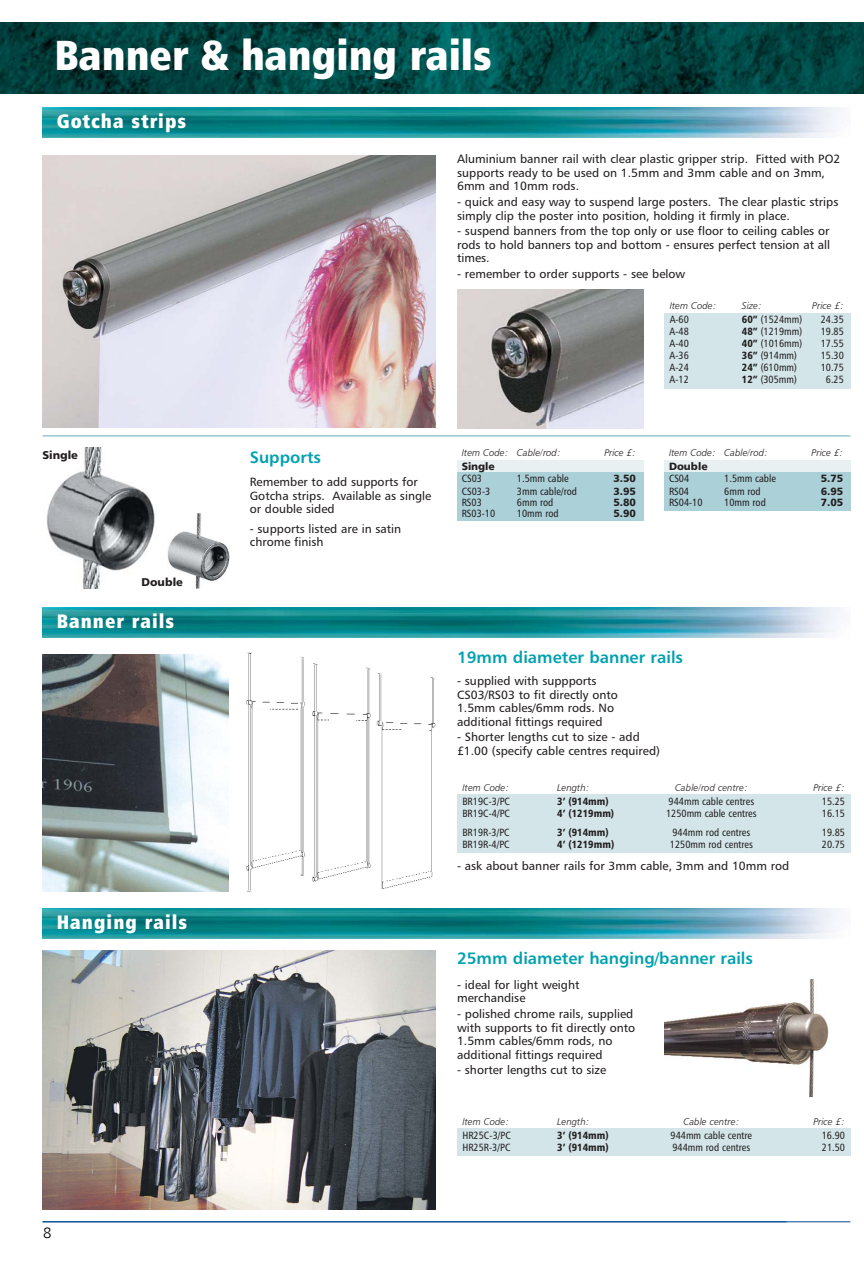
<style>
.page{position:relative;width:864px;height:1263px;background:#fff}
.page>*{position:absolute;margin:0;border:0;box-sizing:border-box;transform-origin:0 0}
.t1{font:42px "Humanist 777 BT Extra Black Cond B";color:#fff}
.t2{font:19.5px "Humanist 777 BT Extra Black Cond B";letter-spacing:.055em;color:#fff}
.t3{font:16.5px "Humanist 777 BT Bold B";color:#00a1b0}
.t4{font:15px "Humanist 777 BT Light B";color:#000}
.t5{font:12px/13.5px "Humanist 777 BT Roman B";color:#231f20}
.t6{font:11.25px "Humanist 777 BT Black B";color:#231f20}
.t7{font:10.5px "Humanist 777 BT Roman Condensed B";color:#231f20}
.t8{font:10.5px "Humanist 777 BT Black Condensed B";color:#231f20}
.t9{font:10.5px/12.6px "Humanist 777 BT Black B";color:#231f20}
.t10{font:9.75px "Humanist 777 BT Light Italic B";color:#231f20}
.s1{font-family:"Humanist 777 BT Black Condensed B"}
.s2{font-family:"Humanist 777 BT Roman Condensed B"}
</style>
<div class="page">
<hr style="left:43px;top:1221px;width:807px;height:1px;background:#004990">
<img style="left:43px;top:108px;width:797px;height:29px">
<img style="left:0;top:23px;width:864px;height:71px">
<div style="left:664px;top:313px;width:186px;height:75px;background:#d3e5e9"></div>
<img style="left:46px;top:447px;width:109px;height:141px">
<img style="left:167px;top:513px;width:63px;height:75px">
<div style="left:457px;top:460px;width:186px;height:43px;background:#e8f0f2"></div>
<div style="left:457px;top:472px;width:186px;height:49px;background:#abd0d8"></div>
<img style="left:43px;top:156px;width:393px;height:271px">
<img style="left:457px;top:290px;width:186px;height:139px">
<img style="left:43px;top:608px;width:797px;height:29px">
<div style="left:457px;top:794px;width:393px;height:59px;background:#d3e5e9"></div>
<img style="left:246px;top:652px;width:190px;height:240px">
<hr style="left:43px;top:435px;width:807px;height:2px;background:#97c7d1">
<img style="left:43px;top:654px;width:186px;height:237px">
<img style="left:43px;top:908px;width:797px;height:30px">
<div style="left:457px;top:1128px;width:393px;height:27px;background:#d3e5e9"></div>
<img style="left:43px;top:950px;width:393px;height:259px">
<div style="left:664px;top:460px;width:186px;height:43px;background:#e8f0f2"></div>
<div style="left:664px;top:472px;width:186px;height:39px;background:#abd0d8"></div>
<img style="left:664px;top:979px;width:165px;height:117px">
<p class="t1" style="left:55px;top:37px;width:439px">Banner &amp; hanging rails</p>
<p class="t2" style="left:57px;top:113px;width:131px">Gotcha strips</p>
<p class="t6" style="left:43px;top:450px;width:37px">Single</p>
<p class="t6" style="left:142px;top:577px;width:43px">Double</p>
<p class="t2" style="left:57px;top:613px;width:119px">Banner rails</p>
<p class="t2" style="left:57px;top:913px;width:132px">Hanging rails</p>
<p class="t4" style="left:43px;top:1223px;width:10px">8</p>
<p class="t3" style="left:250px;top:450px;width:73px">Supports</p>
<p class="t5" style="left:250px;top:476px;width:183px">Remember to add supports for<br>Gotcha strips. Available as single or double sided</p>
<p class="t5" style="left:250px;top:522px;width:153px">- supports listed are in satin chrome finish</p>
<p class="t5" style="left:457px;top:153px;width:385px">Aluminium banner rail with clear plastic gripper strip. Fitted with PO2 supports ready to be used on 1.5mm and 3mm cable and on 3mm,<br>6mm and 10mm rods.</p>
<p class="t5" style="left:457px;top:196px;width:383px">- quick and easy way to suspend large posters. The clear plastic strips simply clip the poster into position, holding it firmly in place.</p>
<p class="t5" style="left:457px;top:225px;width:375px;text-align:justify">- suspend banners from the top only or use floor to ceiling cables or rods to hold banners top and bottom - ensures perfect tension at all times.</p>
<p class="t5" style="left:457px;top:267px;width:230px">- remember to order supports - see below</p>
<p class="t10" style="left:670px;top:302px;width:48px">Item Code:</p>
<p class="t10" style="left:742px;top:302px;width:21px">Size:</p>
<p class="t10" style="left:812px;top:302px;width:33px">Price £:</p>
<p class="t7" style="left:670px;top:315px;width:21px">A-60</p>
<p class="t7" style="left:742px;top:315px;width:62px"><span class="s1">60”</span> (1524mm)</p>
<p class="t7" style="left:821px;top:315px;width:25px">24.35</p>
<p class="t7" style="left:670px;top:327px;width:21px">A-48</p>
<p class="t7" style="left:742px;top:327px;width:62px"><span class="s1">48”</span> (1219mm)</p>
<p class="t7" style="left:821px;top:327px;width:25px">19.85</p>
<p class="t7" style="left:670px;top:339px;width:21px">A-40</p>
<p class="t7" style="left:742px;top:339px;width:62px"><span class="s1">40”</span> (1016mm)</p>
<p class="t7" style="left:821px;top:339px;width:25px">17.55</p>
<p class="t7" style="left:670px;top:351px;width:21px">A-36</p>
<p class="t7" style="left:742px;top:351px;width:56px"><span class="s1">36”</span> (914mm)</p>
<p class="t7" style="left:821px;top:351px;width:25px">15.30</p>
<p class="t7" style="left:670px;top:363px;width:21px">A-24</p>
<p class="t7" style="left:742px;top:363px;width:56px"><span class="s1">24”</span> (610mm)</p>
<p class="t7" style="left:821px;top:363px;width:25px">10.75</p>
<p class="t7" style="left:670px;top:375px;width:21px">A-12</p>
<p class="t7" style="left:742px;top:375px;width:56px"><span class="s1">12”</span> (305mm)</p>
<p class="t7" style="left:826px;top:375px;width:20px">6.25</p>
<p class="t10" style="left:462px;top:449px;width:101px">Item Code: Cable/rod:</p>
<p class="t10" style="left:604px;top:449px;width:33px">Price £:</p>
<p class="t9" style="left:462px;top:460px;width:35px">Single<br><span class="s2">CS03</span></p>
<p class="t7" style="left:517px;top:474px;width:53px">1.5mm cable</p>
<p class="t9" style="left:613px;top:473px;width:24px">3.50</p>
<p class="t10" style="left:669px;top:449px;width:101px">Item Code: Cable/rod:</p>
<p class="t10" style="left:812px;top:449px;width:33px">Price £:</p>
<p class="t9" style="left:669px;top:460px;width:40px">Double<br><span class="s2">CS04</span></p>
<p class="t7" style="left:724px;top:474px;width:53px">1.5mm cable</p>
<p class="t9" style="left:821px;top:473px;width:24px">5.75</p>
<p class="t7" style="left:462px;top:487px;width:30px">CS03-3</p>
<p class="t7" style="left:517px;top:487px;width:62px">3mm cable/rod</p>
<p class="t9" style="left:613px;top:485px;width:24px">3.95</p>
<p class="t7" style="left:462px;top:498px;width:22px">RS03</p>
<p class="t7" style="left:517px;top:498px;width:38px">6mm rod</p>
<p class="t9" style="left:613px;top:497px;width:24px">5.80</p>
<p class="t7" style="left:462px;top:509px;width:35px">RS03-10</p>
<p class="t7" style="left:517px;top:509px;width:43px">10mm rod</p>
<p class="t9" style="left:613px;top:508px;width:24px">5.90</p>
<p class="t7" style="left:669px;top:486px;width:22px">RS04</p>
<p class="t7" style="left:724px;top:486px;width:38px">6mm rod</p>
<p class="t9" style="left:821px;top:485px;width:24px">6.95</p>
<p class="t7" style="left:669px;top:498px;width:35px">RS04-10</p>
<p class="t7" style="left:724px;top:498px;width:43px">10mm rod</p>
<p class="t9" style="left:821px;top:496px;width:24px">7.05</p>
<p class="t3" style="left:457px;top:650px;width:228px">19mm diameter banner rails</p>
<p class="t5" style="left:457px;top:675px;width:162px">- supplied with suppports<br>CS03/RS03 to fit directly onto<br>1.5mm cables/6mm rods. No additional fittings required</p>
<p class="t5" style="left:457px;top:731px;width:205px">- Shorter lengths cut to size - add £1.00 (specify cable centres required)</p>
<p class="t10" style="left:462px;top:783px;width:48px">Item Code:</p>
<p class="t10" style="left:557px;top:783px;width:34px">Length:</p>
<p class="t10" style="left:675px;top:783px;width:74px">Cable/rod centre:</p>
<p class="t10" style="left:813px;top:783px;width:33px">Price £:</p>
<p class="t7" style="left:462px;top:797px;width:49px">BR19C-3/PC</p>
<p class="t8" style="left:557px;top:797px;width:53px">3’ (914mm)</p>
<p class="t7" style="left:669px;top:797px;width:87px">944mm cable centres</p>
<p class="t7" style="left:822px;top:797px;width:25px">15.25</p>
<p class="t7" style="left:462px;top:809px;width:49px">BR19C-4/PC</p>
<p class="t8" style="left:557px;top:809px;width:59px">4’ (1219mm)</p>
<p class="t7" style="left:666px;top:809px;width:92px">1250mm cable centres</p>
<p class="t7" style="left:822px;top:809px;width:25px">16.15</p>
<p class="t7" style="left:462px;top:827px;width:49px">BR19R-3/PC</p>
<p class="t8" style="left:557px;top:827px;width:53px">3’ (914mm)</p>
<p class="t7" style="left:672px;top:827px;width:80px">944mm rod centres</p>
<p class="t7" style="left:822px;top:827px;width:25px">19.85</p>
<p class="t7" style="left:462px;top:839px;width:49px">BR19R-4/PC</p>
<p class="t8" style="left:557px;top:839px;width:59px">4’ (1219mm)</p>
<p class="t7" style="left:670px;top:839px;width:85px">1250mm rod centres</p>
<p class="t7" style="left:822px;top:839px;width:25px">20.75</p>
<p class="t5" style="left:457px;top:860px;width:334px">- ask about banner rails for 3mm cable, 3mm and 10mm rod</p>
<p class="t3" style="left:457px;top:951px;width:297px">25mm diameter hanging/banner rails</p>
<p class="t5" style="left:457px;top:978px;width:124px">- ideal for light weight merchandise</p>
<p class="t5" style="left:457px;top:1007px;width:180px">- polished chrome rails, supplied with supports to fit directly onto<br>1.5mm cables/6mm rods, no additional fittings required</p>
<p class="t5" style="left:457px;top:1064px;width:151px">- shorter lengths cut to size</p>
<p class="t10" style="left:462px;top:1117px;width:48px">Item Code:</p>
<p class="t10" style="left:557px;top:1117px;width:34px">Length:</p>
<p class="t10" style="left:683px;top:1117px;width:58px">Cable centre:</p>
<p class="t10" style="left:813px;top:1117px;width:33px">Price £:</p>
<p class="t7" style="left:462px;top:1131px;width:50px">HR25C-3/PC</p>
<p class="t8" style="left:557px;top:1131px;width:53px">3’ (914mm)</p>
<p class="t7" style="left:671px;top:1131px;width:83px">944mm cable centre</p>
<p class="t7" style="left:822px;top:1131px;width:25px">16.90</p>
<p class="t7" style="left:462px;top:1143px;width:50px">HR25R-3/PC</p>
<p class="t8" style="left:557px;top:1143px;width:53px">3’ (914mm)</p>
<p class="t7" style="left:672px;top:1143px;width:80px">944mm rod centres</p>
<p class="t7" style="left:822px;top:1143px;width:25px">21.50</p>
</div>
